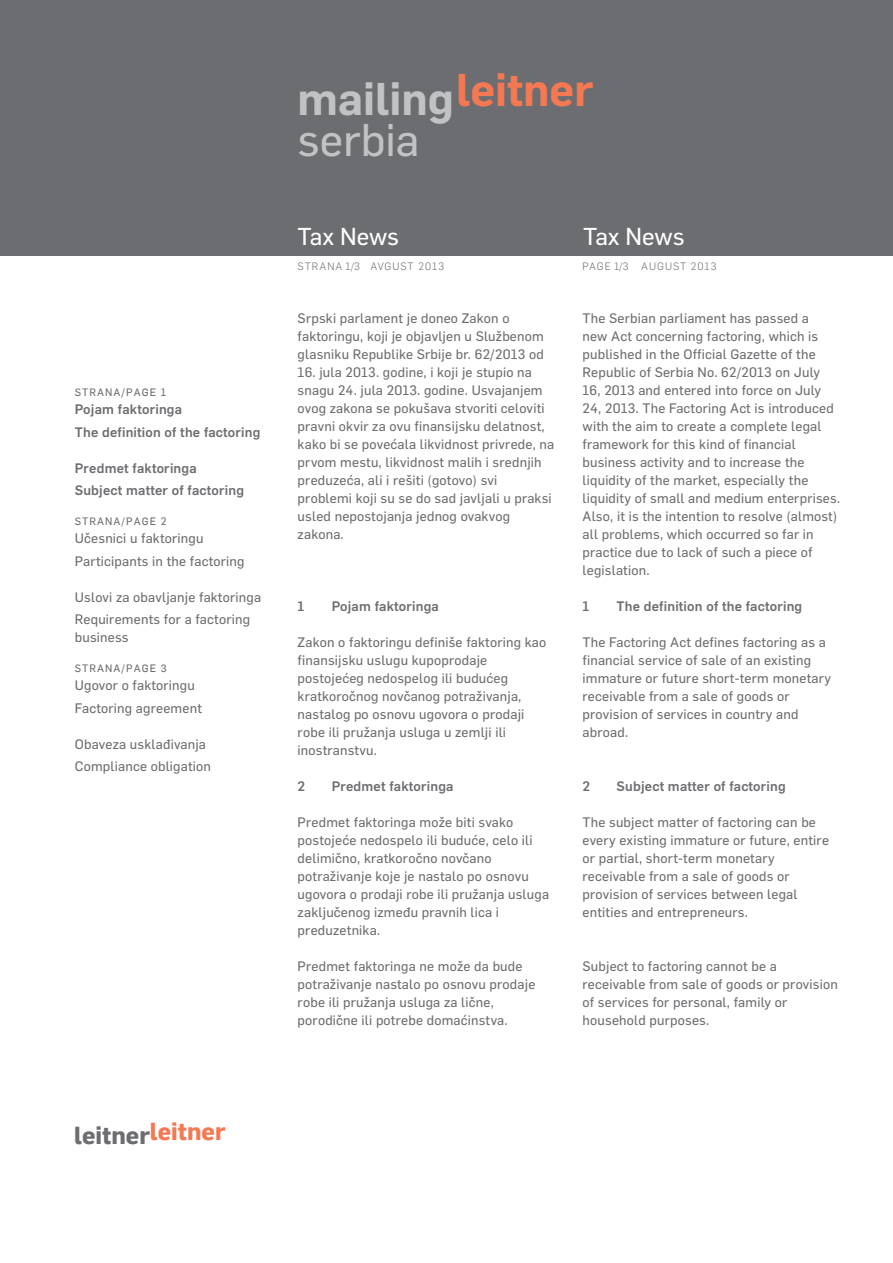
<style>
.page{position:relative;width:893px;height:1263px;background:#fff}
.page>*{position:absolute;margin:0;border:0;box-sizing:border-box;transform-origin:0 0}
.t1{font:600 45px "Flama";color:#c1c2c4}
.t2{font:45px "Flama Basic";color:#c1c2c4}
.t3{font:700 24px "Flama";color:#6c6d70}
.t4{font:24px "Flama Basic";color:#fff}
.t5{font:13.5px/18px "Flama Basic";letter-spacing:.015em;color:#6c6d70}
.t6{font:500 13.5px/22.5px "Flama";letter-spacing:.015em;color:#6c6d70}
.t7{font:300 10.5px "Flama";letter-spacing:.1em;color:#6c6d70}
.t8{font:10.5px "Flama";letter-spacing:.1em;color:#6c6d70}
</style>
<div class="page">
<div style="left:0;top:0;width:893px;height:255px;background:#6c6d70"></div>
<p class="t8" style="left:75px;top:389px;width:93px">STRANA/PAGE 1</p>
<p class="t6" style="left:75px;top:399px;width:187px">Pojam faktoringa<br>The definition of the factoring</p>
<p class="t6" style="left:75px;top:458px;width:171px">Predmet faktoringa<br>Subject matter of factoring</p>
<p class="t8" style="left:75px;top:518px;width:93px">STRANA/PAGE 2</p>
<p class="t5" style="left:75px;top:528px;width:171px;line-height:22.5px">Učesnici u faktoringu<br>Participants in the factoring</p>
<p class="t5" style="left:75px;top:587px;width:188px;line-height:22.5px">Uslovi za obavljanje faktoringa<br>Requirements for a factoring</p>
<p class="t5" style="left:75px;top:629px;width:55px">business</p>
<p class="t8" style="left:75px;top:665px;width:93px">STRANA/PAGE 3</p>
<p class="t5" style="left:75px;top:675px;width:129px;line-height:22.5px">Ugovor o faktoringu<br>Factoring agreement</p>
<p class="t5" style="left:75px;top:734px;width:138px;line-height:22.5px">Obaveza usklađivanja<br>Compliance obligation</p>
<h1 class="t1" style="left:298px;top:83px;width:297px">mailing<sup>leitner</sup></h1>
<h1 class="t2" style="left:298px;top:124px;width:123px">serbia</h1>
<h2 class="t4" style="left:298px;top:227px;width:103px">Tax News</h2>
<h2 class="t4" style="left:583px;top:227px;width:103px">Tax News</h2>
<p class="t7" style="left:298px;top:263px;width:148px">STRANA 1/3 AVGUST 2013</p>
<p class="t5" style="left:298px;top:310px;width:248px">Srpski parlament je doneo Zakon o faktoringu, koji je objavljen u Službenom glasniku Republike Srbije br. 62/2013 od</p>
<p class="t5" style="left:298px;top:364px;width:258px">16. jula 2013. godine, i koji je stupio na snagu 24. jula 2013. godine. Usvajanjem ovog zakona se pokušava stvoriti celoviti pravni okvir za ovu finansijsku delatnost, kako bi se povećala likvidnost privrede, na prvom mestu, likvidnost malih i srednjih preduzeća, ali i rešiti (gotovo) svi problemi koji su se do sad javljali u praksi usled nepostojanja jednog ovakvog zakona.</p>
<p class="t6" style="left:298px;top:596px;width:8px">1</p>
<p class="t6" style="left:332px;top:596px;width:109px">Pojam faktoringa</p>
<p class="t5" style="left:298px;top:634px;width:250px">Zakon o faktoringu definiše faktoring kao finansijsku uslugu kupoprodaje postojećeg nedospelog ili budućeg kratkoročnog novčanog potraživanja, nastalog po osnovu ugovora o prodaji robe ili pružanja usluga u zemlji ili inostranstvu.</p>
<p class="t6" style="left:298px;top:776px;width:9px">2</p>
<p class="t6" style="left:332px;top:776px;width:123px">Predmet faktoringa</p>
<p class="t5" style="left:298px;top:814px;width:253px">Predmet faktoringa može biti svako postojeće nedospelo ili buduće, celo ili delimično, kratkoročno novčano potraživanje koje je nastalo po osnovu ugovora o prodaji robe ili pružanja usluga zaključenog između pravnih lica i preduzetnika.</p>
<p class="t5" style="left:298px;top:958px;width:239px">Predmet faktoringa ne može da bude potraživanje nastalo po osnovu prodaje robe ili pružanja usluga za lične, porodične ili potrebe domaćinstva.</p>
<p class="t7" style="left:583px;top:263px;width:135px">PAGE 1/3 AUGUST 2013</p>
<p class="t5" style="left:583px;top:310px;width:259px">The Serbian parliament has passed a<br>new Act concerning factoring, which is published in the Official Gazette of the Republic of Serbia No. 62/2013 on July 16, 2013 and entered into force on July 24, 2013. The Factoring Act is introduced with the aim to create a complete legal framework for this kind of financial business activity and to increase the liquidity of the market, especially the liquidity of small and medium enterprises.<br>Also, it is the intention to resolve (almost) all problems, which occurred so far in practice due to lack of such a piece of legislation.</p>
<p class="t6" style="left:583px;top:596px;width:8px">1</p>
<p class="t6" style="left:617px;top:596px;width:187px">The definition of the factoring</p>
<p class="t5" style="left:583px;top:634px;width:250px">The Factoring Act defines factoring as a financial service of sale of an existing immature or future short-term monetary receivable from a sale of goods or provision of services in country and abroad.</p>
<p class="t6" style="left:583px;top:776px;width:9px">2</p>
<p class="t6" style="left:617px;top:776px;width:171px">Subject matter of factoring</p>
<p class="t5" style="left:583px;top:814px;width:248px">The subject matter of factoring can be every existing immature or future, entire or partial, short-term monetary receivable from a sale of goods or provision of services between legal entities and entrepreneurs.</p>
<p class="t5" style="left:583px;top:958px;width:257px">Subject to factoring cannot be a receivable from sale of goods or provision of services for personal, family or household purposes.</p>
<h2 class="t3" style="left:74px;top:1127px;width:153px">leitner<sup>leitner</sup></h2>
</div>
